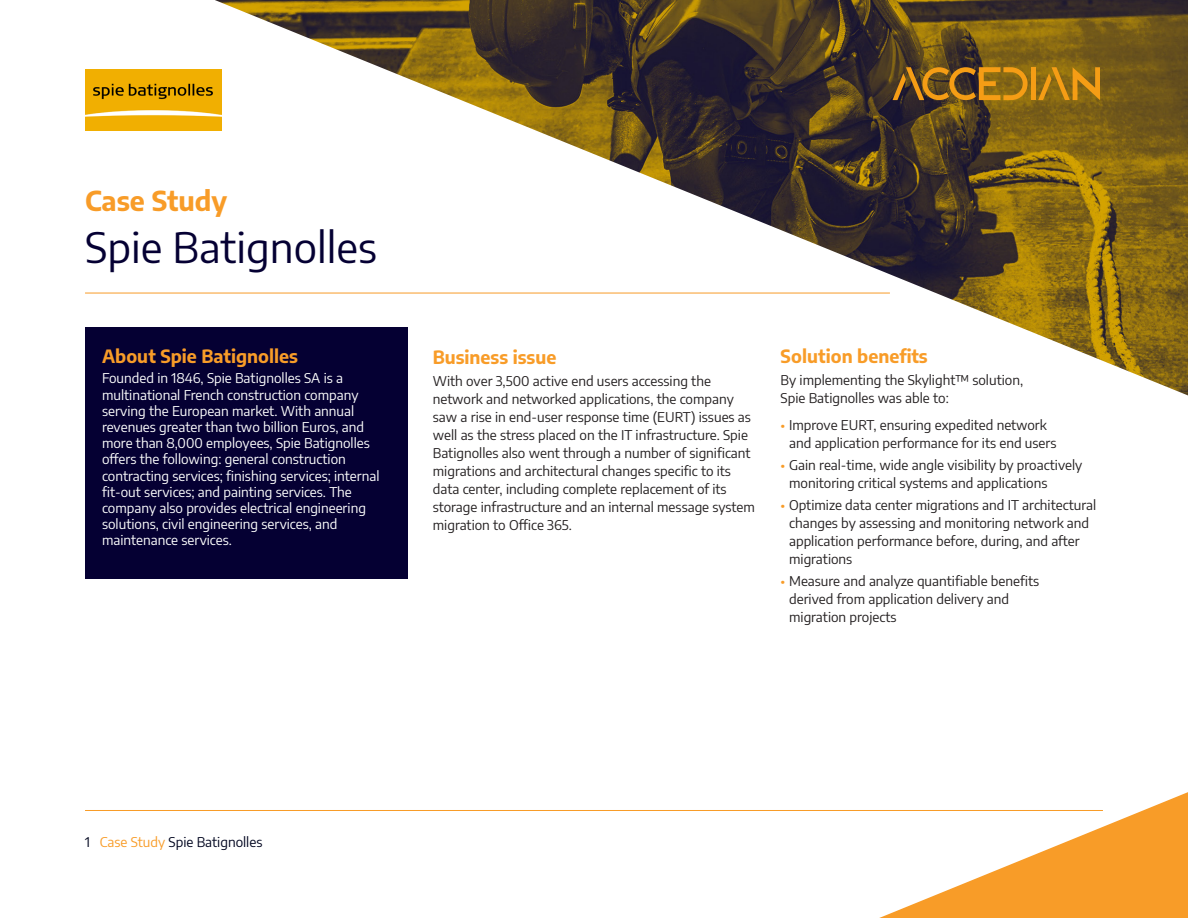
<style>
.page{position:relative;width:1188px;height:918px;background:#fff}
.page>*{position:absolute;margin:0;border:0;box-sizing:border-box;transform-origin:0 0}
.t1{font:42px "Encode Sans";color:#050033}
.DOC_-_Title{font:700 27px "Encode Sans";color:#f89c28}
.Suhead{font:700 18px "Encode Sans";color:#f89c28}
.Body{font:13.5px/18px "Encode Sans";color:#231f20}
.t2{font:13.5px/16.2px "Encode Sans";color:#fff}
.t3{font:13.5px "Encode Sans";color:#00051f}
.s1{color:#f89c28}
</style>
<div class="page">
<svg style="left:879px;top:792px;width:309px;height:126px;fill:#f89d2b"></svg>
<hr style="left:85px;top:810px;width:1018px;height:1px;background:#f89c28">
<hr style="left:85px;top:293px;width:805px;height:1px;background:#f89c28">
<img style="left:215px;top:0;width:973px;height:395px">
<div style="left:1031px;top:67px;width:5px;height:33px;background:#f59d15"></div>
<svg style="left:1038px;top:67px;width:62px;height:33px;background:#af7c13"></svg>
<svg style="left:893px;top:67px;width:135px;height:33px;background:#92661b"></svg>
<div style="left:85px;top:327px;width:322px;height:252px;background:#050033"></div>
<img style="left:85px;top:70px;width:136px;height:61px">
<p class="DOC_-_Title" style="left:85px;top:180px;width:144px">Case Study</p>
<p class="t1" style="left:85px;top:218px;width:293px">Spie Batignolles</p>
<h3 class="Suhead" style="left:102px;top:343px;width:197px">About Spie Batignolles</h3>
<p class="t2" style="left:102px;top:370px;width:279px">Founded in 1846, Spie Batignolles SA is a multinational French construction company serving the European market. With annual revenues greater than two billion Euros, and more than 8,000 employees, Spie Batignolles offers the following: general construction contracting services; finishing services; internal fit-out services; and painting services. The company also provides electrical engineering solutions, civil engineering services, and maintenance services.</p>
<p class="Suhead" style="left:433px;top:344px;width:125px">Business issue</p>
<p class="Body" style="left:433px;top:372px;width:324px">With over 3,500 active end users accessing the network and networked applications, the company saw a rise in end-user response time (EURT) issues as well as the stress placed on the IT infrastructure. Spie Batignolles also went through a number of significant migrations and architectural changes specific to its data center, including complete replacement of its storage infrastructure and an internal message system migration to Office 365.</p>
<p class="Suhead" style="left:781px;top:343px;width:149px">Solution benefits</p>
<p class="Body" style="left:781px;top:371px;width:244px">By implementing the Skylight™ solution,<br>Spie Batignolles was able to:</p>
<p class="Body" style="left:789px;top:415px;width:269px;text-indent:-9px"><span class="s1">•</span> Improve EURT, ensuring expedited network and application performance for its end users</p>
<p class="Body" style="left:789px;top:455px;width:295px;text-indent:-9px"><span class="s1">•</span> Gain real-time, wide angle visibility by proactively monitoring critical systems and applications</p>
<p class="Body" style="left:789px;top:496px;width:308px;text-indent:-9px"><span class="s1">•</span> Optimize data center migrations and IT architectural changes by assessing and monitoring network and application performance before, during, and after migrations</p>
<p class="Body" style="left:789px;top:572px;width:251px;text-indent:-9px"><span class="s1">•</span> Measure and analyze quantifiable benefits derived from application delivery and migration projects</p>
<p class="t3" style="left:85px;top:832px;width:179px">1 <span class="s1">Case Study</span> Spie Batignolles</p>
</div>
